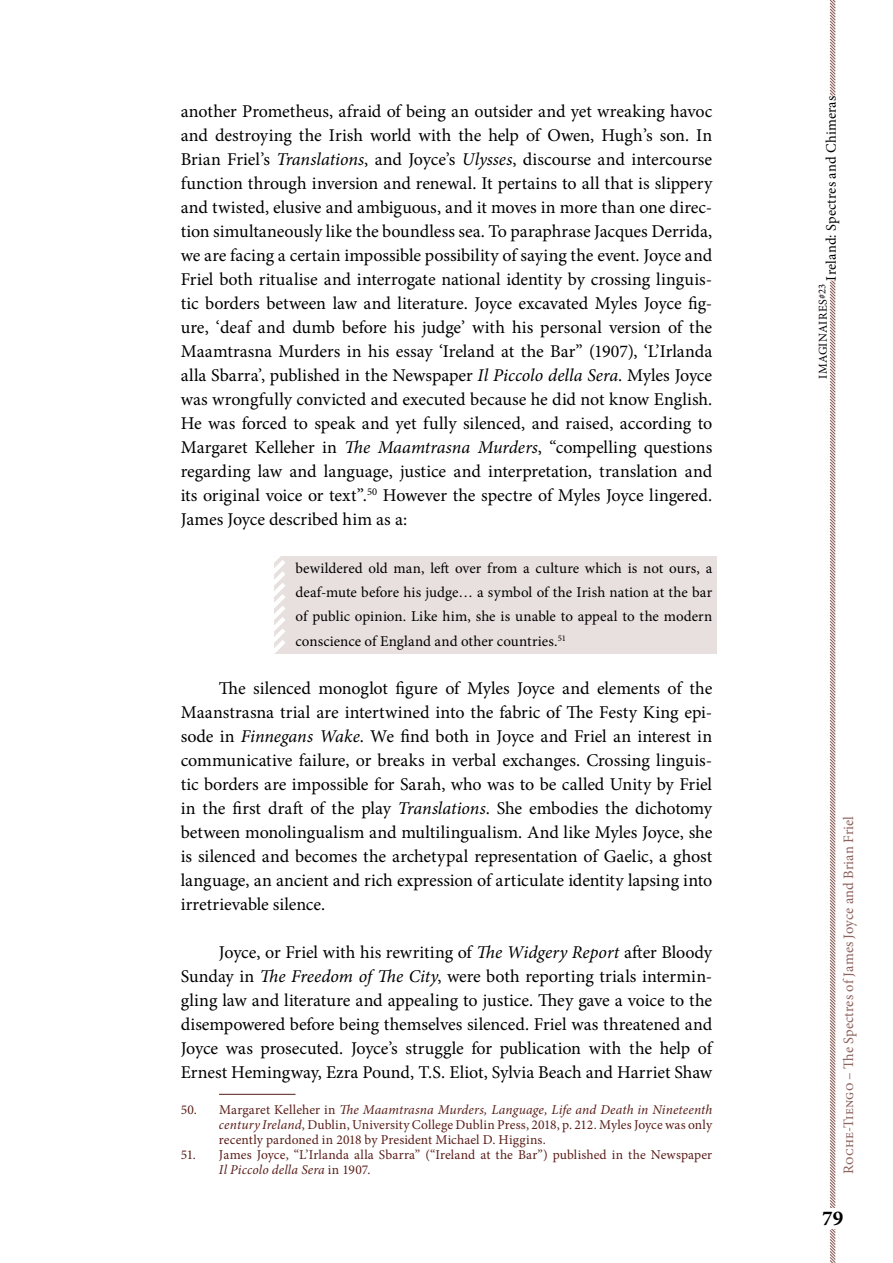
<style>
.page{position:relative;width:893px;height:1263px;background:#fff}
.page>*{position:absolute;margin:0;border:0;box-sizing:border-box;transform-origin:0 0}
.t1{font:700 21.15px "Minion Pro";color:#000}
.EPI_Normal{font:18px/24px "Minion Pro";letter-spacing:-.01em;color:#000;text-align:justify}
.EPI_Citations{font:15px/24px "Minion Pro";letter-spacing:.005em;color:#000;text-align:justify}
.t2{font:14.55px "Minion Pro";letter-spacing:.01em;color:#8c625e}
.t3{font:14.55px "Minion Pro";letter-spacing:.01em;color:#000}
.EPI_Notes{font:13.5px/15px "Minion Pro";letter-spacing:.005em;color:#591e19;text-align:justify}
.t4{font:12px "Minion Pro";letter-spacing:.025em;color:#000}
.s1{font-style:italic}
.s2{font-size:10.5px}
</style>
<div class="page">
<svg style="left:829px;top:0;width:7px;height:1263px"></svg>
<div style="left:824px;top:96px;width:27px;height:184px;background:#fff"></div>
<div style="left:823px;top:1208px;width:19px;height:21px;background:#fff"></div>
<div style="left:274px;top:556px;width:442px;height:98px;background:#e8e0df"></div>
<svg style="left:274px;top:556px;width:11px;height:98px"></svg>
<hr style="left:219px;top:1094px;width:77px;height:1px;background:#591e19">
<p class="EPI_Normal" style="left:181px;top:100px;width:533px">another Prometheus, afraid of being an outsider and yet wreaking havoc and destroying the Irish world with the help of Owen, Hugh’s son. In Brian Friel’s <span class="s1">Translations</span>, and Joyce’s <span class="s1">Ulysses</span>, discourse and intercourse function through inversion and renewal. It pertains to all that is slippery and twisted, elusive and ambiguous, and it moves in more than one direc&shy;tion simultaneously like the boundless sea. To paraphrase Jacques Derrida, we are facing a certain impossible possibility of saying the event. Joyce and Friel both ritualise and interrogate national identity by crossing linguis&shy;tic borders between law and literature. Joyce excavated Myles Joyce fig&shy;ure, ‘deaf and dumb before his judge’ with his personal version of the Maamtrasna Murders in his essay ‘Ireland at the Bar” (1907), ‘L’Irlanda alla Sbarra’, published in the Newspaper <span class="s1">Il Piccolo della Sera</span>. Myles Joyce was wrongfully convicted and executed because he did not know English.<br>He was forced to speak and yet fully silenced, and raised, according to Margaret Kelleher in <span class="s1">The Maamtrasna Murders</span>, “compelling questions regarding law and language, justice and interpretation, translation and its original voice or text”.<sup>50</sup> However the spectre of Myles Joyce lingered.<br>James Joyce described him as a:</p>
<p class="EPI_Citations" style="left:296px;top:557px;width:418px">bewildered old man, left over from a culture which is not ours, a deaf-mute before his judge… a symbol of the Irish nation at the bar of public opinion. Like him, she is unable to appeal to the modern conscience of England and other countries.<sup>51</sup></p>
<p class="EPI_Normal" style="left:181px;top:676px;width:533px;text-indent:38px">The silenced monoglot figure of Myles Joyce and elements of the Maanstrasna trial are intertwined into the fabric of The Festy King epi&shy;sode in <span class="s1">Finnegans Wake</span>. We find both in Joyce and Friel an interest in communicative failure, or breaks in verbal exchanges. Crossing linguis&shy;tic borders are impossible for Sarah, who was to be called Unity by Friel in the first draft of the play <span class="s1">Translations</span>. She embodies the dichotomy between monolingualism and multilingualism. And like Myles Joyce, she is silenced and becomes the archetypal representation of Gaelic, a ghost language, an ancient and rich expression of articulate identity lapsing into irretrievable silence.</p>
<p class="EPI_Normal" style="left:181px;top:940px;width:533px;text-indent:38px">Joyce, or Friel with his rewriting of <span class="s1">The Widgery Report</span> after Bloody Sunday in <span class="s1">The Freedom of The City</span>, were both reporting trials intermin&shy;gling law and literature and appealing to justice. They gave a voice to the disempowered before being themselves silenced. Friel was threatened and Joyce was prosecuted. Joyce’s struggle for publication with the help of Ernest Hemingway, Ezra Pound, T.S. Eliot, Sylvia Beach and Harriet Shaw</p>
<p class="EPI_Notes" style="left:219px;top:1102px;width:495px;text-indent:-38px">50. Margaret Kelleher in <span class="s1">The Maamtrasna Murders, Language, Life and Death in Nineteenth century Ireland</span>, Dublin, University College Dublin Press, 2018, p. 212. Myles Joyce was only recently pardoned in 2018 by President Michael D. Higgins.</p>
<p class="EPI_Notes" style="left:219px;top:1147px;width:495px;text-indent:-38px">51. James Joyce, “L’Irlanda alla Sbarra” (“Ireland at the Bar”) published in the Newspaper<br><span class="s1">Il Piccolo della Sera</span> in 1907.</p>
<p class="t3" style="left:821px;top:280px;width:186px;rotate:-90deg">Ireland: Spectres and Chimeras</p>
<p class="t4" style="left:815px;top:379px;width:96px;rotate:-90deg">IMAGINAIRES<span class="s2">#23</span></p>
<p class="t2" style="left:839px;top:1173px;width:359px;rotate:-90deg">Roche-Tiengo – The Spectres of James Joyce and Brian Friel</p>
<p class="t1" style="left:822px;top:1203px;width:23px">79</p>
</div>
